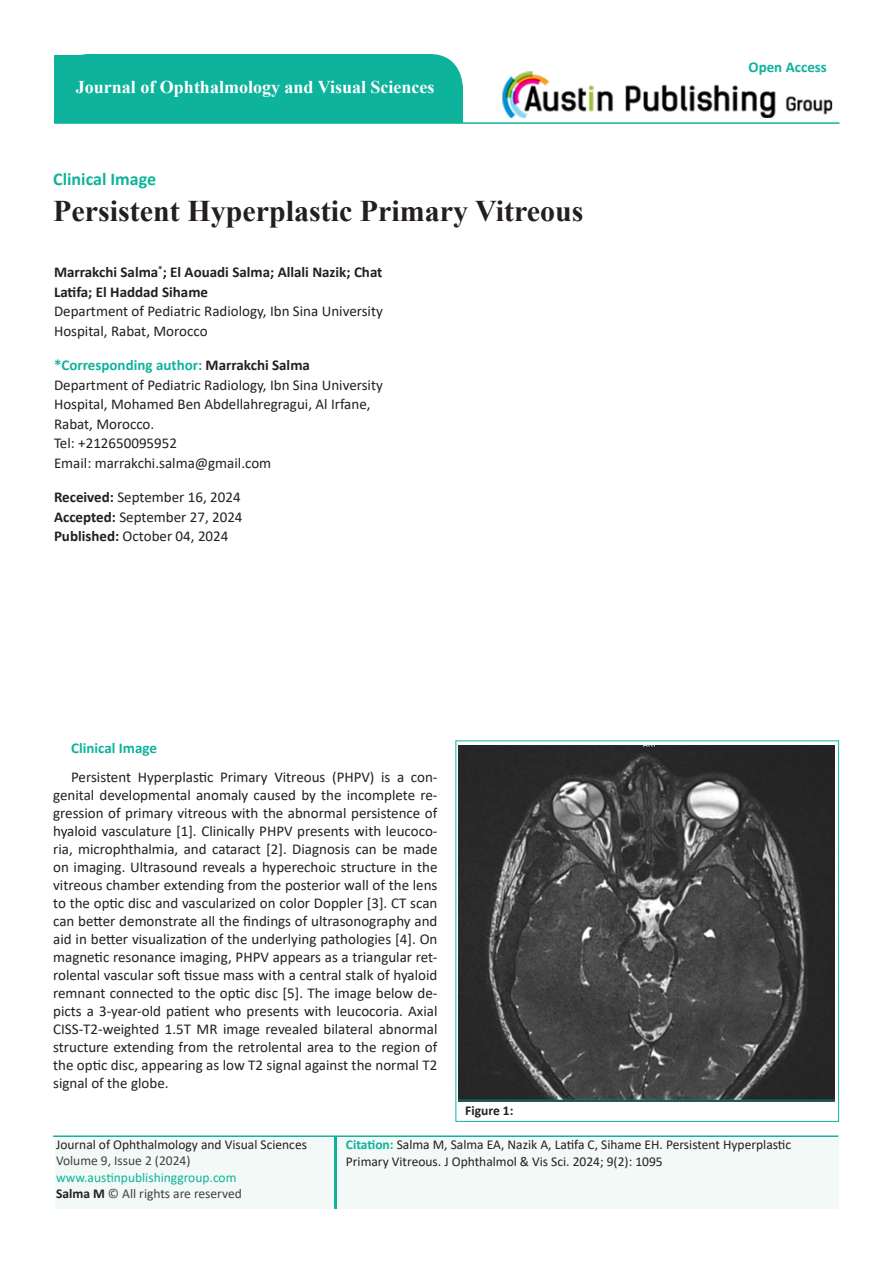
<style>
.page{position:relative;width:893px;height:1263px;background:#fff}
.page>*{position:absolute;margin:0;border:0;box-sizing:border-box;transform-origin:0 0}
.t1{font:700 30px "Times New Roman";color:#231f20}
.t2{font:700 18px "Times New Roman";color:#fff}
.t3{font:700 18px "Calibri";color:#0eb39b}
.t4{font:15px/18px "Calibri";color:#231f20}
.t5{font:700 15px/19.5px "Calibri";color:#231f20}
.t6{font:700 15px "Calibri";color:#0eb39b}
.t7{font:13.5px/16.5px "Calibri";color:#231f20}
.t8{font:13.5px/16.5px "Calibri";color:#414042}
.t9{font:700 13.5px "Calibri";color:#231f20}
.s1{color:#231f20}
.s2{font-weight:700}
.s3{color:#0eb39b}
.s4{font-weight:700;color:#231f20}
.s5{font-weight:700;color:#0eb29a}
</style>
<div class="page">
<div style="left:55px;top:54px;width:408px;height:69px;background:#0eb39b;border-radius:33px"></div>
<img style="left:502px;top:71px;width:331px;height:46px">
<div style="left:55px;top:1138px;width:783px;height:71px;background:#f2f9f6"></div>
<div style="left:335px;top:86px;width:128px;height:37px;background:#0eb39b"></div>
<div style="left:334px;top:1136px;width:3px;height:73px;border:2px solid #0eb39b"></div>
<hr style="left:54px;top:122px;width:785px;height:2px;background:#0eb39b">
<hr style="left:53px;top:1135px;width:785px;height:2px;background:#0eb39b">
<div style="left:455px;top:740px;width:384px;height:382px;border:1px solid #0eb39b"></div>
<img style="left:459px;top:745px;width:375px;height:356px">
<p class="t2" style="left:76px;top:74px;width:360px">Journal of Ophthalmology and Visual Sciences</p>
<p class="t3" style="left:53px;top:166px;width:104px">Clinical Image</p>
<p class="t1" style="left:53px;top:189px;width:532px">Persistent Hyperplastic Primary Vitreous</p>
<p class="t5" style="left:54px;top:262px;width:330px">Marrakchi Salma<sup>*</sup>; El Aouadi Salma; Allali Nazik; Chat<br>Latifa; El Haddad Sihame</p>
<p class="t4" style="left:54px;top:301px;width:330px;line-height:19.5px">Department of Pediatric Radiology, Ibn Sina University<br>Hospital, Rabat, Morocco</p>
<p class="t6" style="left:54px;top:355px;width:257px">*Corresponding author: <span class="s1">Marrakchi Salma</span></p>
<p class="t4" style="left:54px;top:375px;width:330px;line-height:19.5px">Department of Pediatric Radiology, Ibn Sina University<br>Hospital, Mohamed Ben Abdellahregragui, Al Irfane,<br>Rabat, Morocco.</p>
<p class="t4" style="left:54px;top:434px;width:125px">Tel: +212650095952</p>
<p class="t4" style="left:54px;top:453px;width:219px">Email: marrakchi.salma@gmail.com</p>
<p class="t4" style="left:54px;top:488px;width:188px"><span class="s2">Received:</span> September 16, 2024</p>
<p class="t4" style="left:54px;top:507px;width:190px"><span class="s2">Accepted:</span> September 27, 2024</p>
<p class="t4" style="left:54px;top:527px;width:176px"><span class="s2">Published:</span> October 04, 2024</p>
<p class="t6" style="left:71px;top:737px;width:87px">Clinical Image</p>
<p class="t4" style="left:53px;top:767px;width:386px;text-align:justify;text-indent:18px">Persistent Hyperplastic Primary Vitreous (PHPV) is a con&shy;genital developmental anomaly caused by the incomplete re&shy;gression of primary vitreous with the abnormal persistence of hyaloid vasculature [1]. Clinically PHPV presents with leucoco&shy;ria, microphthalmia, and cataract [2]. Diagnosis can be made on imaging. Ultrasound reveals a hyperechoic structure in the vitreous chamber extending from the posterior wall of the lens to the optic disc and vascularized on color Doppler [3]. CT scan can better demonstrate all the findings of ultrasonography and aid in better visualization of the underlying pathologies [4]. On magnetic resonance imaging, PHPV appears as a triangular ret&shy;rolental vascular soft tissue mass with a central stalk of hyaloid remnant connected to the optic disc [5]. The image below de&shy;picts a 3-year-old patient who presents with leucocoria. Axial CISS-T2-weighted 1.5T MR image revealed bilateral abnormal structure extending from the retrolental area to the region of the optic disc, appearing as low T2 signal against the normal T2 signal of the globe.</p>
<p class="t9" style="left:465px;top:1100px;width:50px">Figure 1:</p>
<p class="t6" style="left:748px;top:57px;width:80px">Open Access</p>
<p class="t7" style="left:56px;top:1136px;width:252px">Journal of Ophthalmology and Visual Sciences</p>
<p class="t8" style="left:56px;top:1152px;width:187px">Volume 9, Issue 2 (2024) <span class="s3">www.austinpublishinggroup.com<br></span><span class="s4">Salma M</span> © All rights are reserved</p>
<p class="t7" style="left:346px;top:1136px;width:447px"><span class="s5">Citation:</span> Salma M, Salma EA, Nazik A, Latifa C, Sihame EH. Persistent Hyperplastic<br>Primary Vitreous. J Ophthalmol &amp; Vis Sci. 2024; 9(2): 1095</p>
</div>
